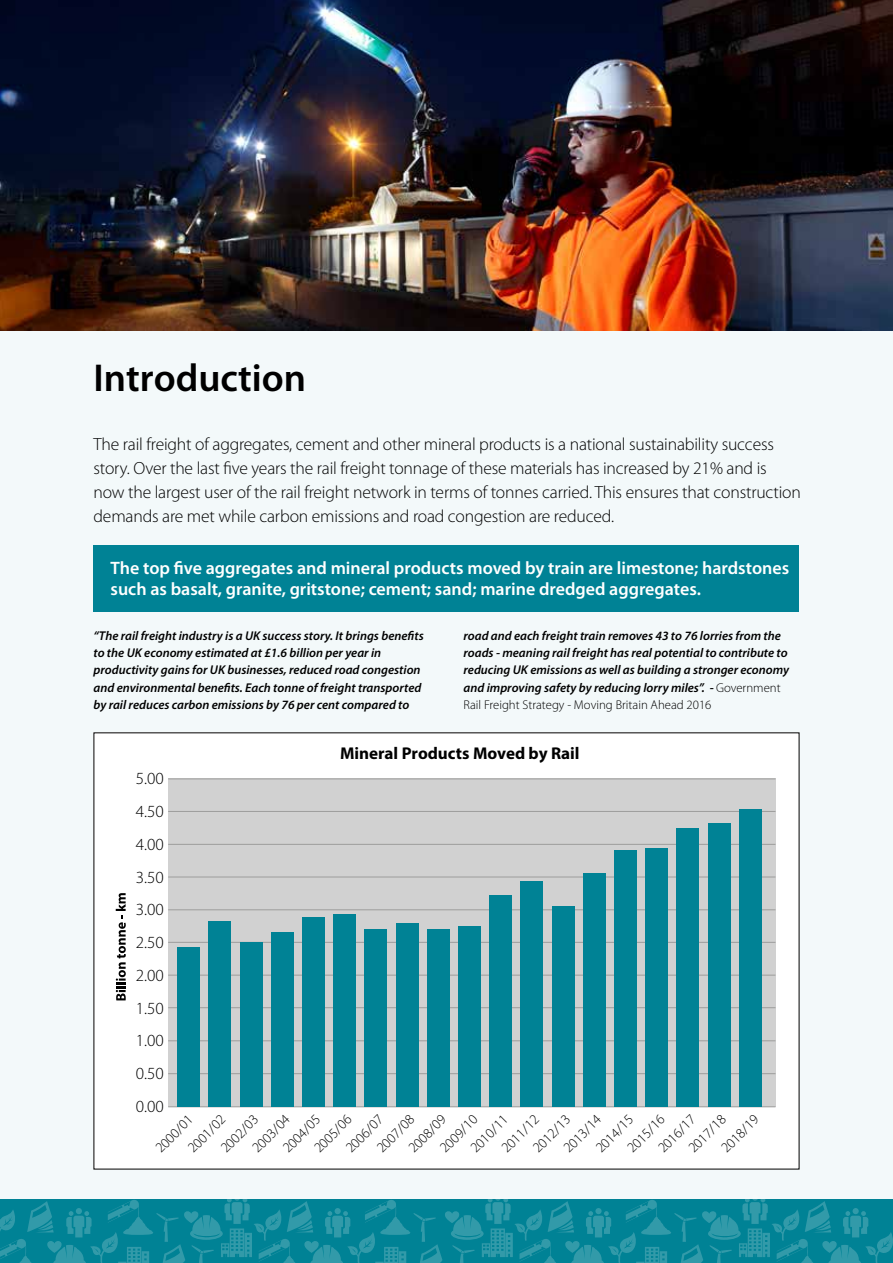
<style>
.page{position:relative;width:893px;height:1263px;background:#fff}
.page>*{position:absolute;margin:0;border:0;box-sizing:border-box;transform-origin:0 0}
.t1{font:600 39px "Myriad Pro";color:#000}
.t2{font:600 18px/21px "Myriad Pro";color:#fff}
.t3{font:300 17.7px/24px "Myriad Pro";letter-spacing:-.01em;color:#000}
.t4{font:300 17.1px/32.7px "Myriad Pro";color:#000;text-align:justify}
.t5{font:700 17.1px "Myriad Pro";color:#000}
.t6{font:300 14.25px "Myriad Pro";color:#000}
.t7{font:italic 600 12.75px/17.2px "Myriad Pro";color:#000}
.s1{font-weight:300;font-style:normal}
</style>
<div class="page">
<div style="left:0;top:16px;width:893px;height:1247px;background:#f3f9fa"></div>
<svg style="left:0;top:1199px;width:893px;height:64px;background:#0e899a"></svg>
<div style="left:94px;top:733px;width:705px;height:436px;background:#fff"></div>
<div style="left:168px;top:779px;width:607px;height:328px;background:#d1d1d1"></div>
<hr style="left:168px;top:942px;width:607px;height:1px;background:#9d9d9c">
<hr style="left:168px;top:909px;width:607px;height:1px;background:#9d9d9c">
<hr style="left:168px;top:877px;width:607px;height:1px;background:#9d9d9c">
<hr style="left:168px;top:844px;width:607px;height:1px;background:#9d9d9c">
<hr style="left:168px;top:811px;width:607px;height:1px;background:#9d9d9c">
<hr style="left:168px;top:778px;width:607px;height:1px;background:#9d9d9c">
<hr style="left:168px;top:975px;width:607px;height:1px;background:#9d9d9c">
<hr style="left:168px;top:1007px;width:607px;height:1px;background:#9d9d9c">
<hr style="left:168px;top:1040px;width:607px;height:1px;background:#9d9d9c">
<hr style="left:168px;top:1073px;width:607px;height:1px;background:#9d9d9c">
<hr style="left:168px;top:1106px;width:607px;height:1px;background:#9d9d9c">
<svg style="left:116px;top:893px;width:10px;height:107px"></svg>
<div style="left:178px;top:947px;width:22px;height:159px;background:#008295"></div>
<div style="left:209px;top:921px;width:22px;height:185px;background:#008295"></div>
<div style="left:240px;top:942px;width:22px;height:164px;background:#008295"></div>
<div style="left:271px;top:932px;width:22px;height:174px;background:#008295"></div>
<div style="left:302px;top:917px;width:23px;height:189px;background:#008295"></div>
<div style="left:334px;top:914px;width:22px;height:192px;background:#008295"></div>
<div style="left:365px;top:928px;width:22px;height:178px;background:#008295"></div>
<div style="left:396px;top:922px;width:22px;height:184px;background:#008295"></div>
<div style="left:427px;top:929px;width:22px;height:177px;background:#008295"></div>
<div style="left:458px;top:926px;width:23px;height:180px;background:#008295"></div>
<div style="left:490px;top:895px;width:22px;height:211px;background:#008295"></div>
<div style="left:521px;top:881px;width:22px;height:225px;background:#008295"></div>
<div style="left:552px;top:906px;width:22px;height:200px;background:#008295"></div>
<div style="left:583px;top:873px;width:22px;height:233px;background:#008295"></div>
<div style="left:614px;top:850px;width:23px;height:256px;background:#008295"></div>
<div style="left:646px;top:847px;width:22px;height:259px;background:#008295"></div>
<div style="left:677px;top:827px;width:22px;height:279px;background:#008295"></div>
<div style="left:708px;top:823px;width:22px;height:283px;background:#008295"></div>
<div style="left:739px;top:809px;width:22px;height:297px;background:#008295"></div>
<div style="left:94px;top:545px;width:705px;height:66px;background:#008295"></div>
<img style="left:0;top:0;width:893px;height:331px">
<h1 class="t1" style="left:94px;top:353px;width:214px">Introduction</h1>
<p class="t3" style="left:94px;top:432px;width:709px">The rail freight of aggregates, cement and other mineral products is a national sustainability success story. Over the last five years the rail freight tonnage of these materials has increased by 21% and is now the largest user of the rail freight network in terms of tonnes carried. This ensures that construction demands are met while carbon emissions and road congestion are reduced.</p>
<h2 class="t2" style="left:111px;top:557px;width:680px">The top five aggregates and mineral products moved by train are limestone; hardstones such as basalt, granite, gritstone; cement; sand; marine dredged aggregates.</h2>
<p class="t7" style="left:94px;top:627px;width:332px">“The rail freight industry is a UK success story. It brings benefits to the UK economy estimated at £1.6 billion per year in productivity gains for UK businesses, reduced road congestion and environmental benefits. Each tonne of freight transported by rail reduces carbon emissions by 76 per cent compared to</p>
<p class="t7" style="left:463px;top:627px;width:327px">road and each freight train removes 43 to 76 lorries from the roads - meaning rail freight has real potential to contribute to reducing UK emissions as well as building a stronger economy and improving safety by reducing lorry miles”. - <span class="s1">Government Rail Freight Strategy - Moving Britain Ahead 2016</span></p>
<h3 class="t5" style="left:340px;top:742px;width:241px">Mineral Products Moved by Rail</h3>
<h3 class="t4" style="left:136px;top:763px;width:29px">5.00<br>4.50<br>4.00<br>3.50<br>3.00<br>2.50<br>2.00<br>1.50<br>1.00<br>0.50<br>0.00</h3>
<p class="t6" style="left:152px;top:1144px;width:48px;rotate:-45deg">2000/01</p>
<p class="t6" style="left:249px;top:1144px;width:48px;rotate:-45deg">2003/04</p>
<p class="t6" style="left:560px;top:1144px;width:48px;rotate:-45deg">2013/14</p>
<p class="t6" style="left:311px;top:1144px;width:48px;rotate:-45deg">2005/06</p>
<p class="t6" style="left:405px;top:1144px;width:48px;rotate:-45deg">2008/09</p>
<p class="t6" style="left:624px;top:1144px;width:48px;rotate:-45deg">2015/16</p>
<p class="t6" style="left:718px;top:1144px;width:48px;rotate:-45deg">2018/19</p>
<p class="t6" style="left:437px;top:1144px;width:48px;rotate:-45deg">2009/10</p>
<p class="t6" style="left:373px;top:1144px;width:48px;rotate:-45deg">2007/08</p>
<p class="t6" style="left:685px;top:1144px;width:48px;rotate:-45deg">2017/18</p>
<p class="t6" style="left:498px;top:1144px;width:48px;rotate:-45deg">2011/12</p>
<p class="t6" style="left:185px;top:1144px;width:48px;rotate:-45deg">2001/02</p>
<p class="t6" style="left:342px;top:1144px;width:48px;rotate:-45deg">2006/07</p>
<p class="t6" style="left:655px;top:1144px;width:48px;rotate:-45deg">2016/17</p>
<p class="t6" style="left:530px;top:1144px;width:48px;rotate:-45deg">2012/13</p>
<p class="t6" style="left:217px;top:1144px;width:48px;rotate:-45deg">2002/03</p>
<p class="t6" style="left:280px;top:1144px;width:48px;rotate:-45deg">2004/05</p>
<p class="t6" style="left:592px;top:1144px;width:48px;rotate:-45deg">2014/15</p>
<p class="t6" style="left:467px;top:1144px;width:48px;rotate:-45deg">2010/11</p>
</div>
